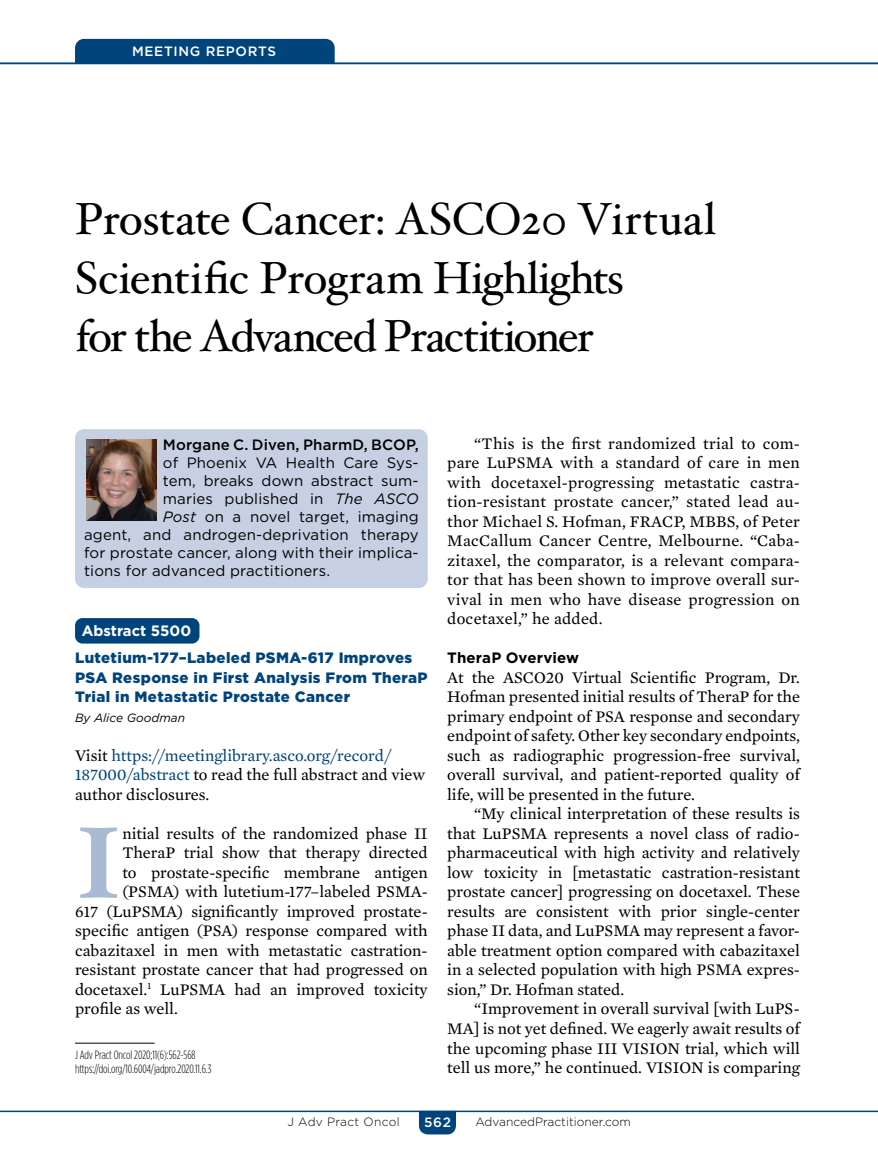
<style>
.page{position:relative;width:878px;height:1175px;background:#fff}
.page>*{position:absolute;margin:0;border:0;box-sizing:border-box;transform-origin:0 0}
.t1{font:700 101.25px "Hoefler Txt";color:#aab9d4}
.t2{font:45px/58.5px "Hoefler Txt";letter-spacing:-.02em;color:#000}
.t3{font:16.5px/19.5px "Mercury Text G2";color:#000;text-align:justify}
.t4{font:16.5px/19.5px "Mercury Text G2";color:#00447c}
.t5{font:15px "Gotham";letter-spacing:.01em;color:#000}
.t6{font:900 15px/19.5px "Gotham";letter-spacing:.025em;color:#00447c}
.t7{font:500 15px "Gotham";letter-spacing:.01em;color:#000}
.t8{font:700 15px "Gotham";letter-spacing:.005em;color:#000}
.t9{font:700 15px "Gotham";color:#fff}
.t10{font:500 13.5px "Gotham";letter-spacing:.05em;color:#fff}
.t11{font:300 12px/14.4px "Gotham Condensed";letter-spacing:-.005em;color:#000}
.t12{font:300 12px "Gotham";color:#000}
.t13{font:300 12px "Gotham";letter-spacing:.025em;color:#000}
.t14{font:italic 12px "Gotham";color:#000}
.s1{font-style:italic}
.s2{color:#000}
</style>
<div class="page">
<hr style="left:0;top:1110px;width:878px;height:2px;background:#00447c">
<svg style="left:419px;top:1110px;width:37px;height:24px"></svg>
<hr style="left:0;top:63px;width:878px;height:1px;background:#00447c">
<div style="left:75px;top:39px;width:259px;height:24px;background:#00447c"></div>
<div style="left:75px;top:618px;width:124px;height:25px;background:#00447c;border-radius:8px"></div>
<div style="left:75px;top:429px;width:353px;height:159px;background:#c7d0e3;border-radius:9px"></div>
<hr style="left:75px;top:1042px;width:79px;height:1px;background:#000">
<img style="left:86px;top:440px;width:71px;height:80px">
<p class="t10" style="left:132px;top:43px;width:145px">MEETING REPORTS</p>
<h2 class="t2" style="left:75px;top:189px;width:642px">Prostate Cancer: ASCO20 Virtual<br>Scientific Program Highlights<br>for the Advanced Practitioner</h2>
<p class="t7" style="left:163px;top:435px;width:257px">Morgane C. Diven, PharmD, BCOP,</p>
<p class="t5" style="left:163px;top:453px;width:257px">of Phoenix VA Health Care Sys-</p>
<p class="t5" style="left:163px;top:471px;width:257px">tem, breaks down abstract sum-</p>
<p class="t5" style="left:163px;top:489px;width:257px">maries published in <span class="s1">The ASCO</span></p>
<p class="t5" style="left:163px;top:507px;width:257px"><span class="s1">Post</span> on a novel target, imaging</p>
<p class="t5" style="left:84px;top:525px;width:336px">agent, and androgen-deprivation therapy</p>
<p class="t5" style="left:84px;top:543px;width:336px">for prostate cancer, along with their implica-</p>
<p class="t5" style="left:84px;top:561px;width:247px">tions for advanced practitioners.</p>
<p class="t9" style="left:82px;top:621px;width:111px">Abstract 5500</p>
<p class="t6" style="left:75px;top:648px;width:354px">Lutetium-177–Labeled PSMA-617 Improves<br>PSA Response in First Analysis From TheraP<br>Trial in Metastatic Prostate Cancer</p>
<p class="t14" style="left:75px;top:710px;width:112px">By Alice Goodman</p>
<p class="t4" style="left:75px;top:744px;width:352px"><span class="s2">Visit</span> https://meetinglibrary.asco.org/record/<br>187000/abstract <span class="s2">to read the full abstract and view author disclosures.</span></p>
<h1 class="t1" style="left:75px;top:800px;width:49px">I</h1>
<p class="t3" style="left:122px;top:822px;width:307px">nitial results of the randomized phase II</p>
<p class="t3" style="left:122px;top:842px;width:307px">TheraP trial show that therapy directed</p>
<p class="t3" style="left:122px;top:861px;width:307px">to prostate-specific membrane antigen</p>
<p class="t3" style="left:122px;top:881px;width:307px">(PSMA) with lutetium-177–labeled PSMA-</p>
<p class="t3" style="left:75px;top:900px;width:354px">617 (LuPSMA) significantly improved prostate-</p>
<p class="t3" style="left:75px;top:920px;width:354px">specific antigen (PSA) response compared with</p>
<p class="t3" style="left:75px;top:939px;width:354px">cabazitaxel in men with metastatic castration-</p>
<p class="t3" style="left:75px;top:959px;width:354px">resistant prostate cancer that had progressed on</p>
<p class="t3" style="left:75px;top:978px;width:354px">docetaxel.<sup>1</sup> LuPSMA had an improved toxicity</p>
<p class="t3" style="left:75px;top:998px;width:104px">profile as well.</p>
<p class="t11" style="left:75px;top:1047px;width:138px">J Adv Pract Oncol 2020;11(6):562-568 https://doi.org/10.6004/jadpro.2020.11.6.3</p>
<p class="t3" style="left:447px;top:432px;width:354px;text-indent:27px">“This is the first randomized trial to com&shy;pare LuPSMA with a standard of care in men with docetaxel-progressing metastatic castra&shy;tion-resistant prostate cancer,” stated lead au&shy;thor Michael S. Hofman, FRACP, MBBS, of Peter MacCallum Cancer Centre, Melbourne. “Caba&shy;zitaxel, the comparator, is a relevant compara&shy;tor that has been shown to improve overall sur&shy;vival in men who have disease progression on docetaxel,” he added.</p>
<p class="t8" style="left:447px;top:648px;width:133px">TheraP Overview</p>
<p class="t3" style="left:447px;top:666px;width:354px">At the ASCO20 Virtual Scientific Program, Dr.<br>Hofman presented initial results of TheraP for the primary endpoint of PSA response and secondary endpoint of safety. Other key secondary endpoints, such as radiographic progression-free survival, overall survival, and patient-reported quality of life, will be presented in the future.</p>
<p class="t3" style="left:447px;top:803px;width:354px;text-indent:27px">“My clinical interpretation of these results is that LuPSMA represents a novel class of radio&shy;pharmaceutical with high activity and relatively low toxicity in [metastatic castration-resistant prostate cancer] progressing on docetaxel. These results are consistent with prior single-center phase II data, and LuPSMA may represent a favor&shy;able treatment option compared with cabazitaxel in a selected population with high PSMA expres&shy;sion,” Dr. Hofman stated.</p>
<p class="t3" style="left:447px;top:998px;width:354px;text-indent:27px">“Improvement in overall survival [with LuPS-MA] is not yet defined. We eagerly await results of the upcoming phase III VISION trial, which will tell us more,” he continued. VISION is comparing</p>
<p class="t13" style="left:287px;top:1114px;width:114px">J Adv Pract Oncol</p>
<p class="t10" style="left:424px;top:1113px;width:28px">562</p>
<p class="t12" style="left:475px;top:1114px;width:157px">AdvancedPractitioner.com</p>
</div>
